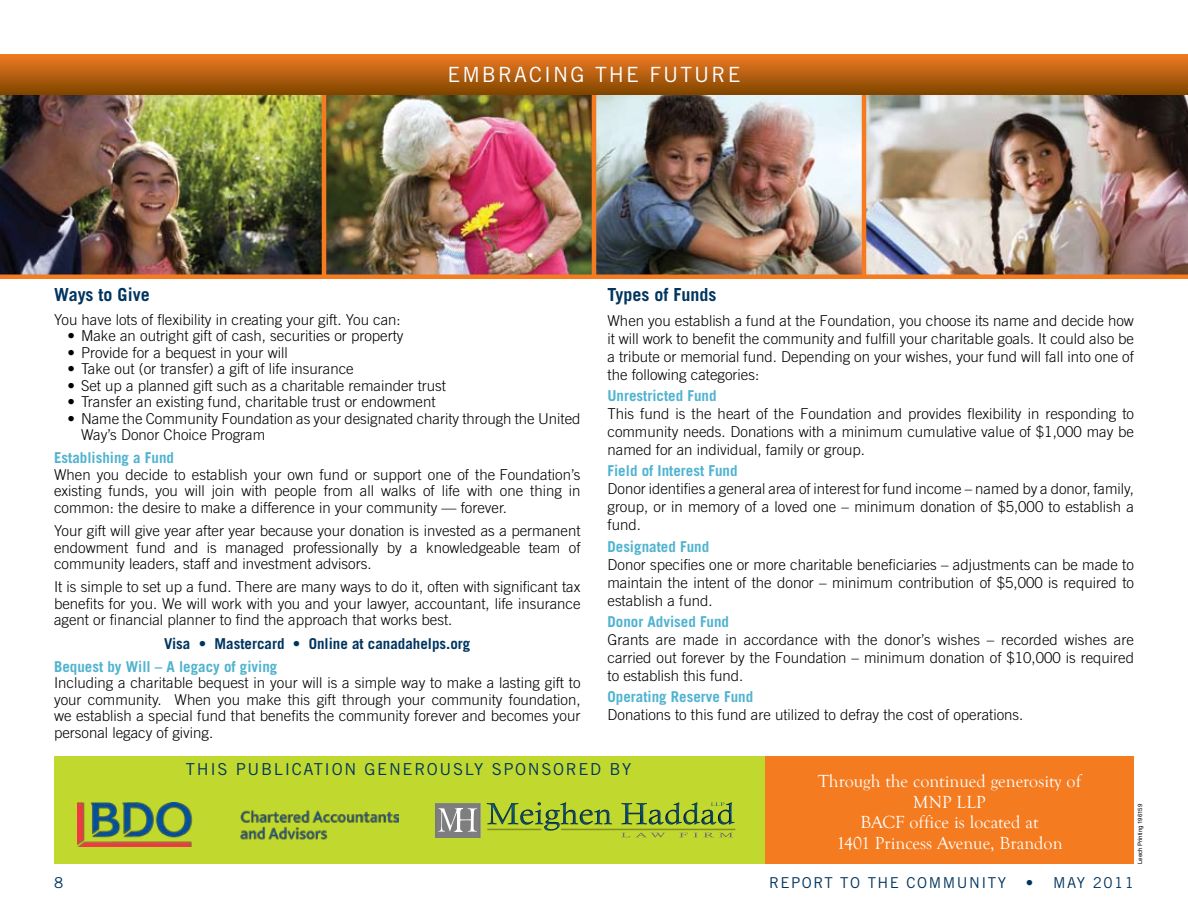
<style>
.page{position:relative;width:1188px;height:918px;background:#fff}
.page>*{position:absolute;margin:0;border:0;box-sizing:border-box;transform-origin:0 0}
.t1{font:21px "Trade Gothic LT Std";letter-spacing:.1em;color:#fff}
.t2{font:18px/20.7px "Goudy Old Style T";color:#fff;text-align:center}
.t3{font:700 18px "Trade Gothic";color:#00355f}
.t4{font:16.5px "Trade Gothic LT Std";letter-spacing:.1em;color:#00355f}
.t5{font:300 15px/18px "Trade Gothic";color:#000;text-align:justify}
.t6{font:700 15px "Trade Gothic";color:#50b3cf}
.t7{font:700 15px "Trade Gothic";color:#00355f}
.t8{font:15px "Trade Gothic LT Std";letter-spacing:.1em;color:#00355f}
.t9{font:6px "Helvetica";color:#000}
</style>
<div class="page">
<div style="left:54px;top:756px;width:711px;height:108px;background:#c1d82f"></div>
<div style="left:765px;top:756px;width:369px;height:108px;background:#f47b20"></div>
<img style="left:480px;top:802px;width:256px;height:36px">
<img style="left:435px;top:803px;width:45px;height:35px">
<img style="left:0;top:94px;width:322px;height:180px">
<img style="left:326px;top:94px;width:266px;height:180px">
<img style="left:596px;top:94px;width:266px;height:180px">
<img style="left:866px;top:94px;width:322px;height:180px">
<img style="left:77px;top:803px;width:321px;height:44px">
<div style="left:0;top:274px;width:1188px;height:5px;background:#f47b20"></div>
<hr style="left:862px;top:92px;width:4px;height:185px;background:#f47b20">
<hr style="left:592px;top:92px;width:4px;height:185px;background:#f47b20">
<hr style="left:322px;top:92px;width:4px;height:185px;background:#f47b20">
<div style="left:0;top:54px;width:1188px;height:40px;background:linear-gradient(to bottom,#f07b24,#844800)"></div>
<h1 class="t1" style="left:447px;top:62px;width:16px">EMB</h1>
<h1 class="t1" style="left:498px;top:62px;width:244px">RACING THE FUTURE</h1>
<p class="t3" style="left:54px;top:284px;width:97px">Ways to Give</p>
<p class="t5" style="left:54px;top:310px;width:348px">You have lots of flexibility in creating your gift. You can:</p>
<p class="t5" style="left:68px;top:326px;width:338px">• Make an outright gift of cash, securities or property</p>
<p class="t5" style="left:68px;top:343px;width:222px">• Provide for a bequest in your will</p>
<p class="t5" style="left:68px;top:359px;width:288px">• Take out (or transfer) a gift of life insurance</p>
<p class="t5" style="left:68px;top:376px;width:380px">• Set up a planned gift such as a charitable remainder trust</p>
<p class="t5" style="left:68px;top:392px;width:370px">• Transfer an existing fund, charitable trust or endowment</p>
<p class="t5" style="left:81px;top:410px;width:501px;line-height:16.5px;text-indent:-14px">• Name the Community Foundation as your designated charity through the United<br>Way’s Donor Choice Program</p>
<p class="t6" style="left:54px;top:449px;width:121px">Establishing a Fund</p>
<p class="t5" style="left:54px;top:466px;width:528px;line-height:16.5px">When you decide to establish your own fund or support one of the Foundation’s existing funds, you will join with people from all walks of life with one thing in common: the desire to make a difference in your community — forever.</p>
<p class="t5" style="left:54px;top:522px;width:528px;line-height:16.5px">Your gift will give year after year because your donation is invested as a permanent endowment fund and is managed professionally by a knowledgeable team of community leaders, staff and investment advisors.</p>
<p class="t5" style="left:54px;top:578px;width:528px;line-height:16.5px">It is simple to set up a fund. There are many ways to do it, often with significant tax benefits for you. We will work with you and your lawyer, accountant, life insurance agent or financial planner to find the approach that works best.</p>
<p class="t7" style="left:164px;top:634px;width:308px">Visa • Mastercard • Online at canadahelps.org</p>
<p class="t6" style="left:54px;top:657px;width:225px">Bequest by Will – A legacy of giving</p>
<p class="t5" style="left:54px;top:674px;width:528px;line-height:16.5px">Including a charitable bequest in your will is a simple way to make a lasting gift to your community. When you make this gift through your community foundation, we establish a special fund that benefits the community forever and becomes your personal legacy of giving.</p>
<p class="t3" style="left:608px;top:284px;width:110px">Types of Funds</p>
<p class="t5" style="left:608px;top:311px;width:528px">When you establish a fund at the Foundation, you choose its name and decide how it will work to benefit the community and fulfill your charitable goals. It could also be a tribute or memorial fund. Depending on your wishes, your fund will fall into one of the following categories:</p>
<p class="t6" style="left:608px;top:387px;width:111px">Unrestricted Fund</p>
<p class="t5" style="left:608px;top:405px;width:528px">This fund is the heart of the Foundation and provides flexibility in responding to community needs. Donations with a minimum cumulative value of $1,000 may be named for an individual, family or group.</p>
<p class="t6" style="left:608px;top:462px;width:132px">Field of Interest Fund</p>
<p class="t5" style="left:608px;top:480px;width:528px">Donor identifies a general area of interest for fund income – named by a donor, family, group, or in memory of a loved one – minimum donation of $5,000 to establish a fund.</p>
<p class="t6" style="left:608px;top:537px;width:103px">Designated Fund</p>
<p class="t5" style="left:608px;top:555px;width:528px">Donor specifies one or more charitable beneficiaries – adjustments can be made to maintain the intent of the donor – minimum contribution of $5,000 is required to establish a fund.</p>
<p class="t6" style="left:608px;top:612px;width:123px">Donor Advised Fund</p>
<p class="t5" style="left:608px;top:630px;width:528px">Grants are made in accordance with the donor’s wishes – recorded wishes are carried out forever by the Foundation – minimum donation of $10,000 is required to establish this fund.</p>
<p class="t6" style="left:608px;top:688px;width:147px">Operating Reserve Fund</p>
<p class="t5" style="left:608px;top:706px;width:417px">Donations to this fund are utilized to defray the cost of operations.</p>
<p class="t4" style="left:186px;top:759px;width:447px">THIS PUBLICATION GENEROUSLY SPONSORED BY</p>
<p class="t2" style="left:818px;top:771px;width:264px">Through the continued generosity of<br>MNP LLP<br>BACF office is located at<br>1401 Princess Avenue, Brandon</p>
<p class="t9" style="left:1136px;top:864px;width:62px;rotate:-90deg">Leech Printing 196159</p>
<p class="t8" style="left:54px;top:874px;width:11px">8</p>
<p class="t8" style="left:769px;top:874px;width:239px">REPORT TO THE COMMUNITY</p>
<p class="t8" style="left:1026px;top:874px;width:110px">• MAY 2011</p>
</div>
